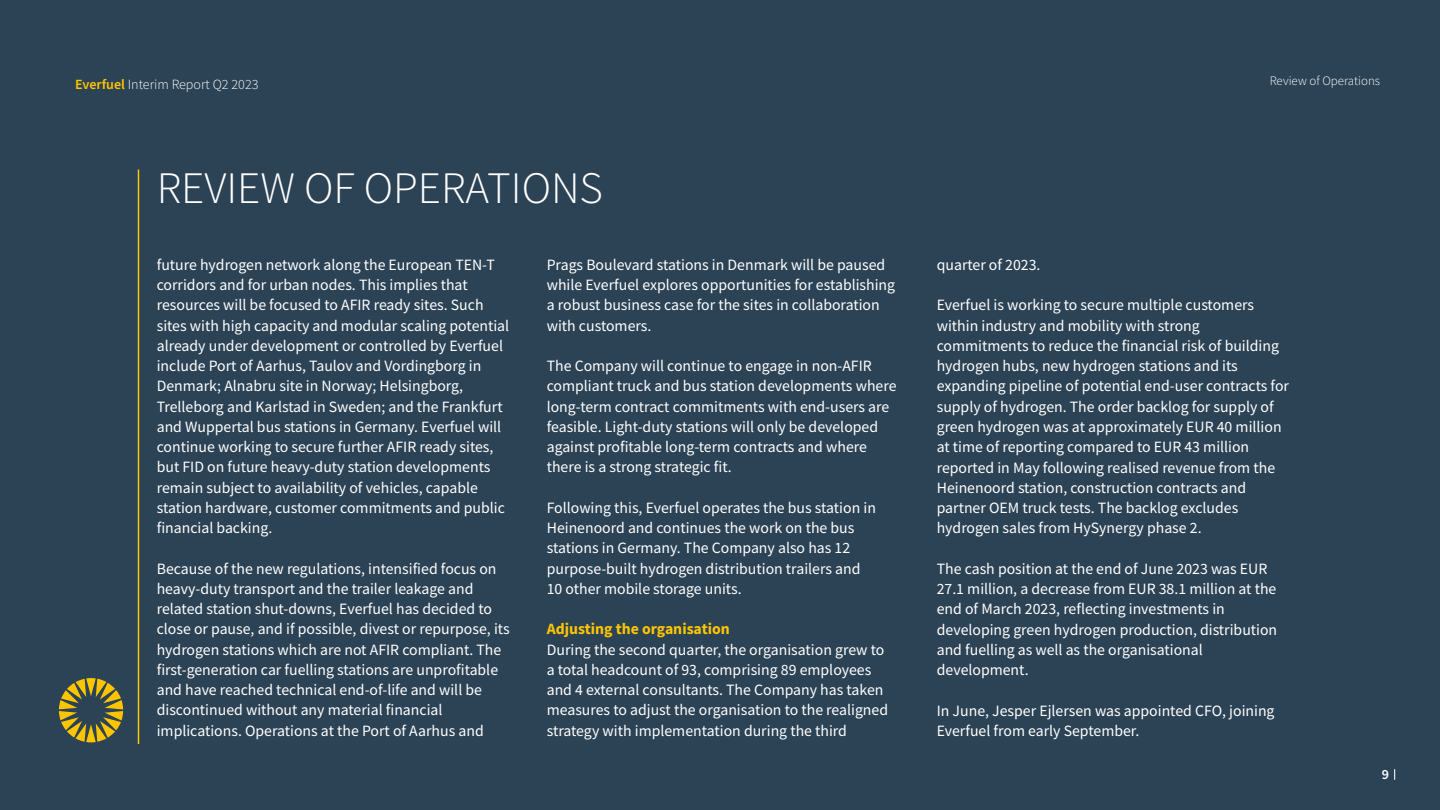
<style>
.page{position:relative;width:1440px;height:810px;background:#2c4355}
.page>*{position:absolute;margin:0;border:0;box-sizing:border-box;transform-origin:0 0}
.t1{font:300 45px "Source Sans Pro";color:#fff}
.t2{font:15.75px/20.2px "Source Sans Pro";color:#fff}
.t3{font:700 15.75px "Source Sans Pro";color:#fec500}
.t4{font:300 14.1px "Source Sans Pro";color:#fff}
.t5{font:600 14.1px "Source Sans Pro";color:#fff}
.t6{font:300 12.9px "Source Sans Pro";color:#fff}
.s1{font-weight:600;color:#fec500}
</style>
<div class="page">
<hr style="left:138px;top:170px;width:1px;height:574px;background:#fec500">
<svg style="left:59px;top:678px;width:64px;height:64px"></svg>
<p class="t4" style="left:75px;top:76px;width:185px"><span class="s1">Everfuel</span> Interim Report Q2 2023</p>
<h1 class="t1" style="left:157px;top:161px;width:448px">REVIEW OF OPERATIONS</h1>
<p class="t2" style="left:157px;top:254px;width:354px">future hydrogen network along the European TEN-T corridors and for urban nodes. This implies that resources will be focused to AFIR ready sites. Such sites with high capacity and modular scaling potential already under development or controlled by Everfuel include Port of Aarhus, Taulov and Vordingborg in Denmark; Alnabru site in Norway; Helsingborg, Trelleborg and Karlstad in Sweden; and the Frankfurt and Wuppertal bus stations in Germany. Everfuel will continue working to secure further AFIR ready sites, but FID on future heavy-duty station developments remain subject to availability of vehicles, capable station hardware, customer commitments and public financial backing.</p>
<p class="t2" style="left:157px;top:558px;width:354px">Because of the new regulations, intensified focus on heavy-duty transport and the trailer leakage and related station shut-downs, Everfuel has decided to close or pause, and if possible, divest or repurpose, its hydrogen stations which are not AFIR compliant. The first-generation car fuelling stations are unprofitable and have reached technical end-of-life and will be discontinued without any material financial implications. Operations at the Port of Aarhus and</p>
<p class="t2" style="left:547px;top:254px;width:350px">Prags Boulevard stations in Denmark will be paused while Everfuel explores opportunities for establishing a robust business case for the sites in collaboration with customers.</p>
<p class="t2" style="left:547px;top:356px;width:351px">The Company will continue to engage in non-AFIR compliant truck and bus station developments where long-term contract commitments with end-users are feasible. Light-duty stations will only be developed against profitable long-term contracts and where there is a strong strategic fit.</p>
<p class="t2" style="left:547px;top:497px;width:331px">Following this, Everfuel operates the bus station in Heinenoord and continues the work on the bus stations in Germany. The Company also has 12 purpose-built hydrogen distribution trailers and 10 other mobile storage units.</p>
<p class="t3" style="left:547px;top:619px;width:185px">Adjusting the organisation</p>
<p class="t2" style="left:547px;top:639px;width:343px">During the second quarter, the organisation grew to a total headcount of 93, comprising 89 employees and 4 external consultants. The Company has taken measures to adjust the organisation to the realigned strategy with implementation during the third</p>
<p class="t6" style="left:1270px;top:73px;width:112px">Review of Operations</p>
<p class="t2" style="left:937px;top:255px;width:105px">quarter of 2023.</p>
<p class="t2" style="left:937px;top:295px;width:354px">Everfuel is working to secure multiple customers within industry and mobility with strong commitments to reduce the financial risk of building hydrogen hubs, new hydrogen stations and its expanding pipeline of potential end-user contracts for supply of hydrogen. The order backlog for supply of green hydrogen was at approximately EUR 40 million at time of reporting compared to EUR 43 million reported in May following realised revenue from the Heinenoord station, construction contracts and partner OEM truck tests. The backlog excludes hydrogen sales from HySynergy phase 2.</p>
<p class="t2" style="left:937px;top:558px;width:342px">The cash position at the end of June 2023 was EUR 27.1 million, a decrease from EUR 38.1 million at the end of March 2023, reflecting investments in developing green hydrogen production, distribution and fuelling as well as the organisational development.</p>
<p class="t2" style="left:937px;top:700px;width:339px">In June, Jesper Ejlersen was appointed CFO, joining<br>Everfuel from early September.</p>
<p class="t5" style="left:1382px;top:765px;width:9px">9</p>
</div>
